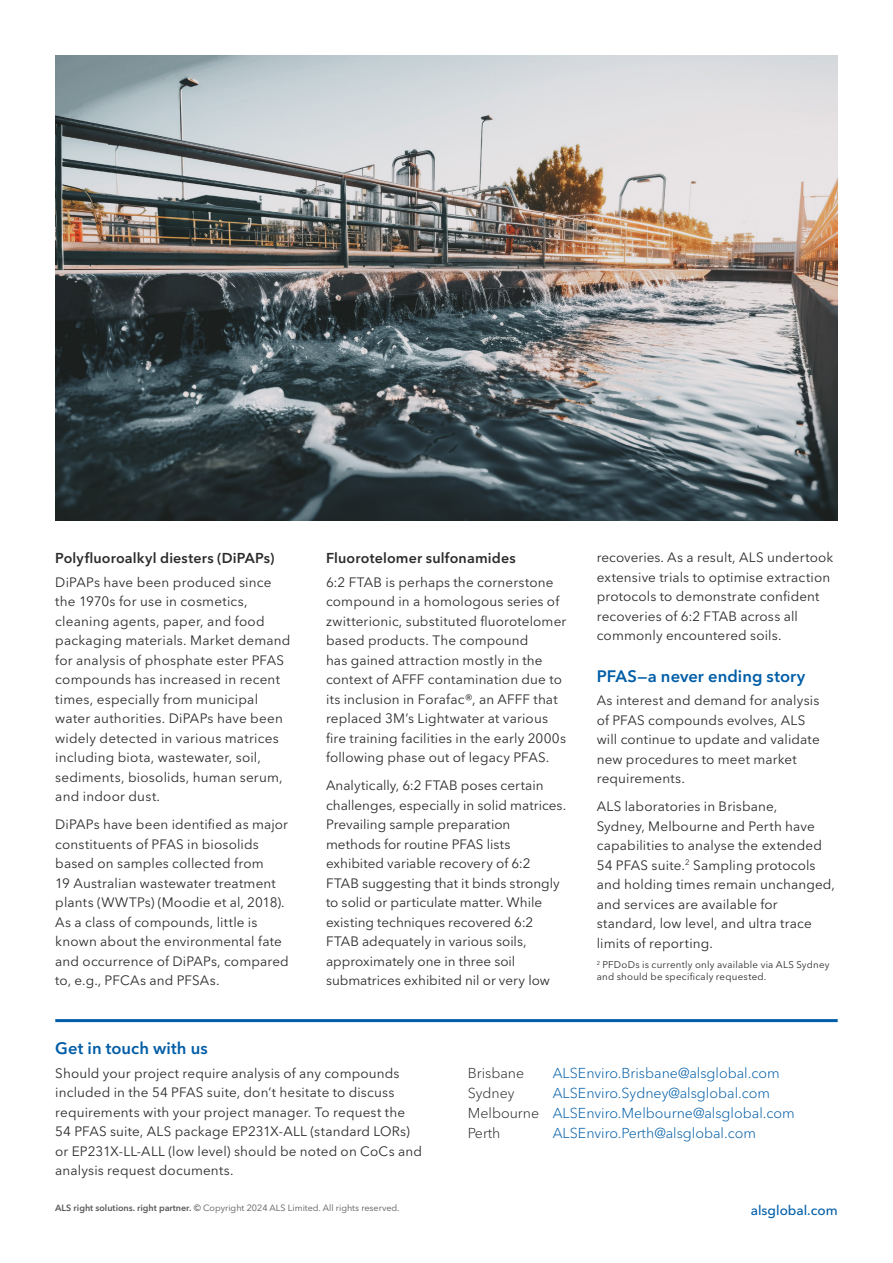
<style>
.page{position:relative;width:893px;height:1263px;background:#fff}
.page>*{position:absolute;margin:0;border:0;box-sizing:border-box;transform-origin:0 0}
.Sub_1{font:600 16.5px "Avenir Next LT Pro";letter-spacing:.005em;color:#015da7}
._01_Body{font:300 14.25px "Avenir Next LT Pro";color:#015da7}
.Sub_2{font:600 14.25px "Avenir Next LT Pro";letter-spacing:.01em;color:#2b2c2b}
._01_Body-2{font:300 14.25px "Avenir Next LT Pro";color:#2b2c2b}
.Body_copy{font:13.5px/19.5px "Avenir Next LT Pro";letter-spacing:.01em;color:#2b2c2b}
.t1{font:500 13.5px "Avenir Next LT Pro";color:#015da7}
.Footnote_text{font:9.75px/12px "Avenir Next LT Pro";letter-spacing:.025em;color:#2b2c2b}
.t2{font:9px "Avenir Next LT Pro";color:#57585a}
.s1{color:#2b2c2b}
.s2{font-weight:600}
.s3{font-weight:500}
</style>
<div class="page">
<hr style="left:55px;top:1019px;width:783px;height:3px;background:#015da7">
<img style="left:55px;top:55px;width:783px;height:466px">
<p class="Sub_2" style="left:55px;top:549px;width:221px">Polyfluoroalkyl diesters (DiPAPs)</p>
<p class="Body_copy" style="left:55px;top:572px;width:237px">DiPAPs have been produced since the 1970s for use in cosmetics, cleaning agents, paper, and food packaging materials. Market demand for analysis of phosphate ester PFAS compounds has increased in recent times, especially from municipal water authorities. DiPAPs have been widely detected in various matrices including biota, wastewater, soil, sediments, biosolids, human serum, and indoor dust.</p>
<p class="Body_copy" style="left:55px;top:815px;width:235px">DiPAPs have been identified as major constituents of PFAS in biosolids based on samples collected from<br>19 Australian wastewater treatment plants (WWTPs) (Moodie et al, 2018).<br>As a class of compounds, little is known about the environmental fate and occurrence of DiPAPs, compared to, e.g., PFCAs and PFSAs.</p>
<p class="Sub_2" style="left:326px;top:549px;width:191px">Fluorotelomer sulfonamides</p>
<p class="Body_copy" style="left:326px;top:572px;width:242px">6:2 FTAB is perhaps the cornerstone compound in a homologous series of zwitterionic, substituted fluorotelomer based products. The compound<br>has gained attraction mostly in the context of AFFF contamination due to its inclusion in Forafac®, an AFFF that replaced 3M’s Lightwater at various fire training facilities in the early 2000s following phase out of legacy PFAS.</p>
<p class="Body_copy" style="left:326px;top:776px;width:242px">Analytically, 6:2 FTAB poses certain challenges, especially in solid matrices.<br>Prevailing sample preparation methods for routine PFAS lists exhibited variable recovery of 6:2<br>FTAB suggesting that it binds strongly to solid or particulate matter. While existing techniques recovered 6:2<br>FTAB adequately in various soils, approximately one in three soil submatrices exhibited nil or very low</p>
<p class="Body_copy" style="left:597px;top:548px;width:238px">recoveries. As a result, ALS undertook extensive trials to optimise extraction protocols to demonstrate confident recoveries of 6:2 FTAB across all commonly encountered soils.</p>
<p class="Sub_1" style="left:597px;top:666px;width:210px">PFAS—a never ending story</p>
<p class="Body_copy" style="left:597px;top:691px;width:224px">As interest and demand for analysis of PFAS compounds evolves, ALS will continue to update and validate new procedures to meet market requirements.</p>
<p class="Body_copy" style="left:597px;top:797px;width:240px">ALS laboratories in Brisbane,<br>Sydney, Melbourne and Perth have capabilities to analyse the extended<br>54 PFAS suite.<sup>2</sup> Sampling protocols and holding times remain unchanged, and services are available for standard, low level, and ultra trace limits of reporting.</p>
<p class="Footnote_text" style="left:597px;top:959px;width:234px"><sup>2</sup> PFDoDs is currently only available via ALS Sydney and should be specificaly requested.</p>
<p class="Sub_1" style="left:55px;top:1038px;width:154px">Get in touch with us</p>
<p class="Body_copy" style="left:55px;top:1063px;width:368px">Should your project require analysis of any compounds included in the 54 PFAS suite, don’t hesitate to discuss requirements with your project manager. To request the 54 PFAS suite, ALS package EP231X-ALL (standard LORs) or EP231X-LL-ALL (low level) should be noted on CoCs and analysis request documents.</p>
<p class="_01_Body-2" style="left:468px;top:1065px;width:58px">Brisbane</p>
<p class="_01_Body" style="left:553px;top:1065px;width:228px">ALSEnviro.Brisbane@alsglobal.com</p>
<p class="_01_Body-2" style="left:468px;top:1084px;width:48px">Sydney</p>
<p class="_01_Body" style="left:553px;top:1084px;width:219px">ALSEnviro.Sydney@alsglobal.com</p>
<p class="_01_Body" style="left:468px;top:1104px;width:328px"><span class="s1">Melbourne</span> ALSEnviro.Melbourne@alsglobal.com</p>
<p class="_01_Body-2" style="left:468px;top:1124px;width:34px">Perth</p>
<p class="_01_Body" style="left:553px;top:1124px;width:205px">ALSEnviro.Perth@alsglobal.com</p>
<p class="t2" style="left:55px;top:1202px;width:346px"><span class="s2">ALS right solutions. right partner.</span> <span class="s3">©</span> Copyright 2024 ALS Limited. All rights reserved.</p>
<p class="t1" style="left:751px;top:1202px;width:88px">alsglobal.com</p>
</div>
